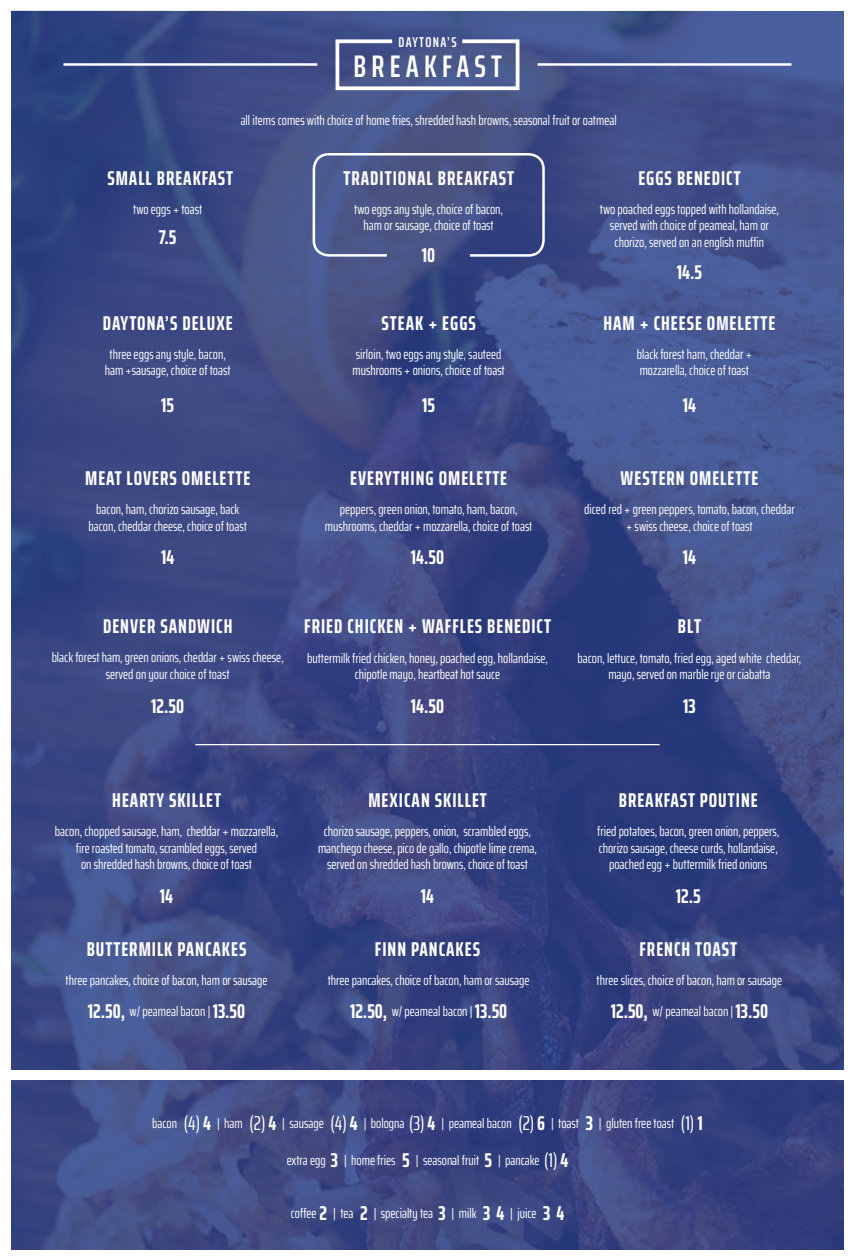
<style>
.page{position:relative;width:855px;height:1260px;background:#fff}
.page>*{position:absolute;margin:0;border:0;box-sizing:border-box;transform-origin:0 0}
.t1{font:600 extra-condensed 31.25px "Saira";letter-spacing:.17em;color:#fff}
.t2{font:700 extra-condensed 20px "Saira";letter-spacing:.05em;color:#fff}
.t3{font:600 extra-condensed 14.25px "Saira";letter-spacing:.1em;color:#fff}
.t4{font:extra-condensed 13.75px/16.5px "Saira";color:#fff;text-align:center}
.s1{font-weight:700;font-size:20px}
.s2{font-size:20px}
</style>
<div class="page">
<img style="left:11px;top:11px;width:833px;height:1058px">
<img style="left:11px;top:1080px;width:833px;height:169px">
<div style="left:313px;top:153px;width:232px;height:104px;border:2px solid #fff;border-radius:15px"></div>
<svg style="left:334px;top:38px;width:187px;height:54px;background:#616d9a"></svg>
<hr style="left:195px;top:744px;width:465px;height:1px;background:#fff">
<hr style="left:63px;top:63px;width:254px;height:3px;background:#fff">
<hr style="left:538px;top:63px;width:254px;height:3px;background:#fff">
<p class="t3" style="left:398px;top:31px;width:60px">DAYTONA’S</p>
<p class="t1" style="left:353px;top:43px;width:150px">BREAKFAST</p>
<p class="t4" style="left:241px;top:112px;width:378px">all items comes with choice of home fries, shredded hash browns, seasonal fruit or oatmeal</p>
<p class="t2" style="left:107px;top:163px;width:127px">SMALL BREAKFAST</p>
<p class="t2" style="left:343px;top:163px;width:172px">TRADITIONAL BREAKFAST</p>
<p class="t2" style="left:638px;top:163px;width:104px">EGGS BENEDICT</p>
<p class="t4" style="left:133px;top:201px;width:71px">two eggs + toast</p>
<p class="t2" style="left:159px;top:222px;width:19px">7.5</p>
<p class="t4" style="left:354px;top:200px;width:150px">two eggs any style, choice of bacon, ham or sausage, choice of toast</p>
<p class="t2" style="left:422px;top:240px;width:15px">10</p>
<p class="t4" style="left:600px;top:200px;width:180px">two poached eggs topped with hollandaise, served with choice of peameal, ham or chorizo, served on an english muffin</p>
<p class="t2" style="left:677px;top:257px;width:27px">14.5</p>
<p class="t2" style="left:103px;top:308px;width:131px">DAYTONA’S DELUXE</p>
<p class="t2" style="left:381px;top:308px;width:96px">STEAK + EGGS</p>
<p class="t2" style="left:603px;top:308px;width:174px">HAM + CHEESE OMELETTE</p>
<p class="t4" style="left:105px;top:345px;width:127px">three eggs any style, bacon, ham +sausage, choice of toast</p>
<p class="t4" style="left:353px;top:345px;width:154px;text-align:left">sirloin, two eggs any style, sauteed mushrooms + onions, choice of toast</p>
<p class="t4" style="left:637px;top:345px;width:117px;text-align:left">black forest ham, cheddar + mozzarella, choice of toast</p>
<p class="t2" style="left:161px;top:390px;width:14px">15</p>
<p class="t2" style="left:422px;top:390px;width:14px">15</p>
<p class="t2" style="left:683px;top:390px;width:15px">14</p>
<p class="t2" style="left:85px;top:463px;width:167px">MEAT LOVERS OMELETTE</p>
<p class="t2" style="left:350px;top:463px;width:159px">EVERYTHING OMELETTE</p>
<p class="t2" style="left:621px;top:463px;width:139px">WESTERN OMELETTE</p>
<p class="t4" style="left:89px;top:501px;width:160px">bacon, ham, chorizo sausage, back bacon, cheddar cheese, choice of toast</p>
<p class="t4" style="left:325px;top:501px;width:209px">peppers, green onion, tomato, ham, bacon, mushrooms, cheddar + mozzarella, choice of toast</p>
<p class="t4" style="left:584px;top:501px;width:212px">diced red + green peppers, tomato, bacon, cheddar + swiss cheese, choice of toast</p>
<p class="t2" style="left:161px;top:542px;width:15px">14</p>
<p class="t2" style="left:411px;top:542px;width:35px">14.50</p>
<p class="t2" style="left:683px;top:542px;width:15px">14</p>
<p class="t2" style="left:103px;top:611px;width:131px">DENVER SANDWICH</p>
<p class="t2" style="left:304px;top:611px;width:248px">FRIED CHICKEN + WAFFLES BENEDICT</p>
<p class="t2" style="left:678px;top:611px;width:25px">BLT</p>
<p class="t4" style="left:52px;top:649px;width:234px">black forest ham, green onions, cheddar + swiss cheese, served on your choice of toast</p>
<p class="t4" style="left:307px;top:649px;width:242px">buttermilk fried chicken, honey, poached egg, hollandaise, chipotle mayo, heartbeat hot sauce</p>
<p class="t4" style="left:578px;top:649px;width:225px">bacon, lettuce, tomato, fried egg, aged white cheddar, mayo, served on marble rye or ciabatta</p>
<p class="t2" style="left:151px;top:691px;width:34px">12.50</p>
<p class="t2" style="left:411px;top:691px;width:35px">14.50</p>
<p class="t2" style="left:683px;top:691px;width:14px">13</p>
<p class="t2" style="left:112px;top:785px;width:110px">HEARTY SKILLET</p>
<p class="t2" style="left:368px;top:785px;width:120px">MEXICAN SKILLET</p>
<p class="t2" style="left:619px;top:785px;width:140px">BREAKFAST POUTINE</p>
<p class="t4" style="left:55px;top:823px;width:225px">bacon, chopped sausage, ham, cheddar + mozzarella, fire roasted tomato, scrambled eggs, served<br>on shredded hash browns, choice of toast</p>
<p class="t4" style="left:318px;top:823px;width:220px">chorizo sausage, peppers, onion, scrambled eggs, manchego cheese, pico de gallo, chipotle lime crema, served on shredded hash browns, choice of toast</p>
<p class="t4" style="left:597px;top:823px;width:184px">fried potatoes, bacon, green onion, peppers, chorizo sausage, cheese curds, hollandaise, poached egg + buttermilk fried onions</p>
<p class="t2" style="left:160px;top:881px;width:15px">14</p>
<p class="t2" style="left:421px;top:881px;width:15px">14</p>
<p class="t2" style="left:676px;top:881px;width:26px">12.5</p>
<p class="t2" style="left:87px;top:934px;width:161px">BUTTERMILK PANCAKES</p>
<p class="t2" style="left:375px;top:934px;width:107px">FINN PANCAKES</p>
<p class="t2" style="left:640px;top:934px;width:99px">FRENCH TOAST</p>
<p class="t4" style="left:66px;top:972px;width:203px">three pancakes, choice of bacon, ham or sausage</p>
<p class="t4" style="left:328px;top:972px;width:203px">three pancakes, choice of bacon, ham or sausage</p>
<p class="t4" style="left:597px;top:972px;width:187px">three slices, choice of bacon, ham or sausage</p>
<p class="t4" style="left:88px;top:1003px;width:159px"><span class="s1">12.50,</span> w/ peameal bacon | <span class="s1">13.50</span></p>
<p class="t4" style="left:350px;top:1003px;width:159px"><span class="s1">12.50,</span> w/ peameal bacon | <span class="s1">13.50</span></p>
<p class="t4" style="left:611px;top:1003px;width:159px"><span class="s1">12.50,</span> w/ peameal bacon | <span class="s1">13.50</span></p>
<p class="t4" style="left:152px;top:1115px;width:552px">bacon <span class="s2">(4)</span> <span class="s1">4</span> | ham <span class="s2">(2)</span> <span class="s1">4</span> | sausage <span class="s2">(4)</span> <span class="s1">4</span> | bologna <span class="s2">(3)</span> <span class="s1">4</span> | peameal bacon <span class="s2">(2)</span> <span class="s1">6</span> | toast <span class="s1">3</span> | gluten free toast <span class="s2">(1)</span> <span class="s1">1</span></p>
<p class="t4" style="left:287px;top:1152px;width:283px">extra egg <span class="s1">3</span> | home fries <span class="s1">5</span> | seasonal fruit <span class="s1">5</span> | pancake <span class="s2">(1)</span> <span class="s1">4</span></p>
<p class="t4" style="left:291px;top:1205px;width:275px">coffee <span class="s1">2</span> | tea <span class="s1">2</span> | specialty tea <span class="s1">3</span> | milk <span class="s1">3 4</span> | juice <span class="s1">3 4</span></p>
</div>
